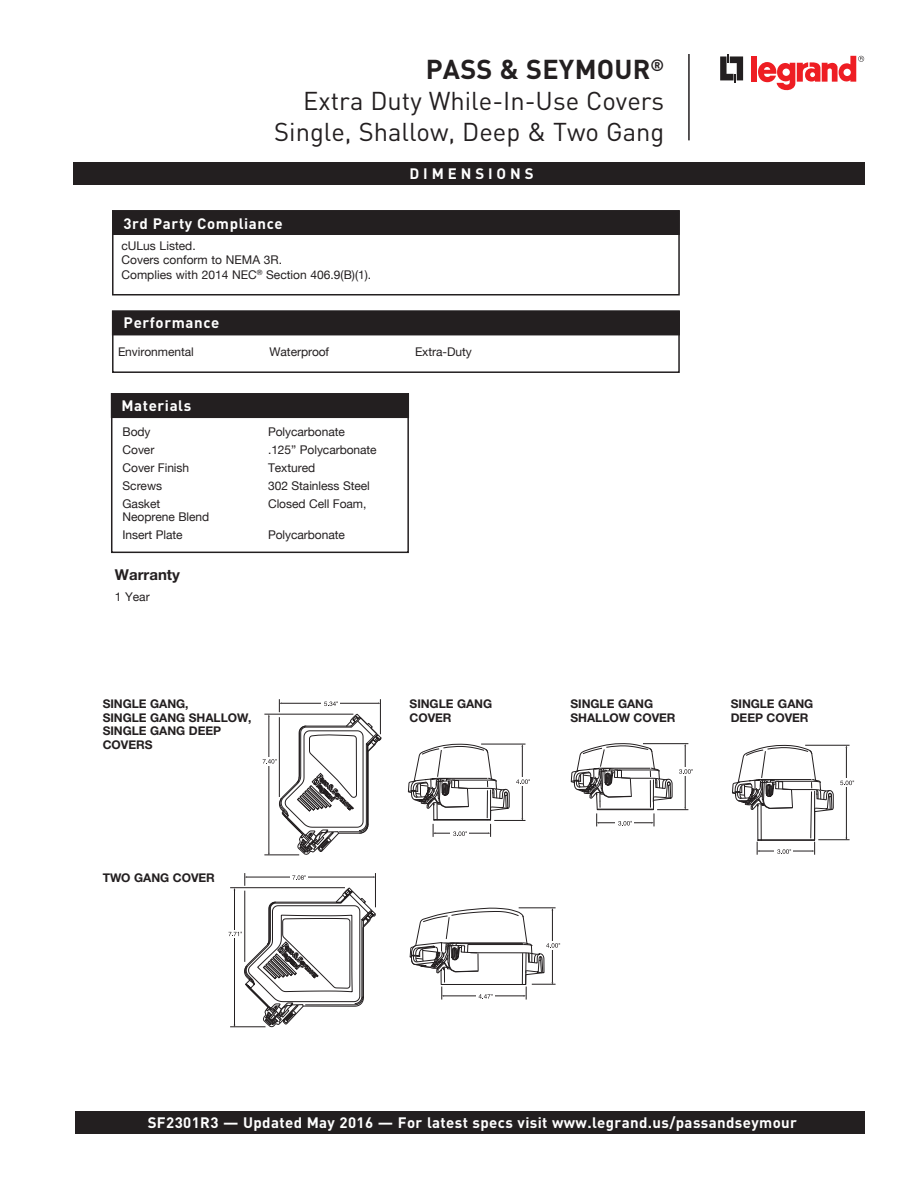
<style>
.page{position:relative;width:918px;height:1188px;background:#fff}
.page>*{position:absolute;margin:0;border:0;box-sizing:border-box;transform-origin:0 0}
.t1{font:700 27px "DIN Pro";letter-spacing:.01em;color:#231f20}
.t2{font:25.5px/30.6px "DIN Pro";color:#231f20;text-align:right}
.t3{font:700 15px "DIN Pro";letter-spacing:.025em;color:#fff}
.t4{font:700 15px "DIN Pro";letter-spacing:.26em;color:#fff}
.t5{font:700 15px "Helvetica Neue";color:#231f20}
.t6{font:12px/14.4px "Helvetica Neue";letter-spacing:-.005em;color:#231f20}
.t7{font:700 12px/13.5px "Helvetica Neue";letter-spacing:-.005em;color:#231f20}
.t8{font:12px "Helvetica Neue";letter-spacing:-.005em;color:#231f20}
</style>
<div class="page">
<hr style="left:688px;top:54px;width:2px;height:86px;background:#231f20">
<svg style="left:720px;top:54px;width:23px;height:29px"></svg>
<div style="left:751px;top:56px;width:6px;height:26px;background:#ee1d23"></div>
<svg style="left:758px;top:56px;width:106px;height:35px"></svg>
<div style="left:113px;top:211px;width:566px;height:23px;background:#231f20"></div>
<div style="left:112px;top:210px;width:568px;height:25px;border:1px solid #231f20"></div>
<div style="left:112px;top:210px;width:568px;height:85px;border:2px solid #231f20"></div>
<div style="left:111px;top:394px;width:298px;height:24px;background:#231f20"></div>
<div style="left:111px;top:393px;width:298px;height:160px;border:2px solid #231f20"></div>
<div style="left:112px;top:311px;width:567px;height:24px;background:#231f20"></div>
<div style="left:112px;top:311px;width:568px;height:62px;border:2px solid #231f20"></div>
<div style="left:75px;top:1111px;width:790px;height:23px;background:#231f20"></div>
<div style="left:74px;top:162px;width:791px;height:23px;background:#231f20"></div>
<hr style="left:264px;top:855px;width:35px;height:1px;background:#231f20">
<svg style="left:263px;top:550px;width:119px;height:305px"></svg>
<svg style="left:408px;top:743px;width:102px;height:94px"></svg>
<hr style="left:481px;top:744px;width:44px;height:1px;background:#231f20">
<hr style="left:522px;top:746px;width:1px;height:73px;background:#231f20">
<div style="left:519px;top:778px;width:6px;height:8px;background:#fff"></div>
<svg style="left:516px;top:779px;width:14px;height:5px"></svg>
<hr style="left:494px;top:820px;width:31px;height:1px;background:#231f20">
<svg style="left:570px;top:743px;width:103px;height:84px"></svg>
<hr style="left:643px;top:743px;width:45px;height:1px;background:#231f20">
<hr style="left:685px;top:746px;width:1px;height:62px;background:#231f20">
<div style="left:682px;top:767px;width:6px;height:9px;background:#fff"></div>
<hr style="left:657px;top:809px;width:31px;height:1px;background:#231f20">
<svg style="left:679px;top:769px;width:14px;height:5px"></svg>
<hr style="left:805px;top:745px;width:45px;height:1px;background:#231f20">
<hr style="left:846px;top:747px;width:1px;height:91px;background:#231f20">
<div style="left:843px;top:779px;width:6px;height:8px;background:#f8f8f8"></div>
<hr style="left:818px;top:839px;width:32px;height:1px;background:#231f20">
<svg style="left:840px;top:780px;width:15px;height:5px"></svg>
<svg style="left:732px;top:744px;width:102px;height:111px"></svg>
<svg style="left:228px;top:873px;width:148px;height:155px"></svg>
<svg style="left:409px;top:907px;width:152px;height:93px"></svg>
<hr style="left:460px;top:943px;width:63px;height:1px;background:#231f20">
<h1 class="t1" style="left:426px;top:51px;width:240px">PASS &amp; SEYMOUR<sup>®</sup></h1>
<h2 class="t2" style="left:274px;top:85px;width:392px">Extra Duty While-In-Use Covers<br>Single, Shallow, Deep &amp; Two Gang</h2>
<p class="t3" style="left:123px;top:213px;width:161px">3rd Party Compliance</p>
<p class="t6" style="left:122px;top:239px;width:251px">cULus Listed.<br>Covers conform to NEMA 3R.<br>Complies with 2014 NEC<sup>®</sup> Section 406.9(B)(1).</p>
<p class="t4" style="left:409px;top:163px;width:126px">DIMENSIONS</p>
<p class="t3" style="left:124px;top:313px;width:97px">Performance</p>
<p class="t8" style="left:118px;top:344px;width:77px">Environmental</p>
<p class="t6" style="left:270px;top:345px;width:61px">Waterproof</p>
<p class="t6" style="left:415px;top:345px;width:58px">Extra-Duty</p>
<p class="t3" style="left:121px;top:395px;width:71px">Materials</p>
<p class="t6" style="left:123px;top:425px;width:30px">Body</p>
<p class="t6" style="left:268px;top:425px;width:78px">Polycarbonate</p>
<p class="t6" style="left:123px;top:443px;width:33px">Cover</p>
<p class="t6" style="left:268px;top:443px;width:110px">.125” Polycarbonate</p>
<p class="t6" style="left:123px;top:461px;width:68px">Cover Finish</p>
<p class="t6" style="left:268px;top:461px;width:49px">Textured</p>
<p class="t6" style="left:123px;top:479px;width:41px">Screws</p>
<p class="t6" style="left:268px;top:479px;width:103px">302 Stainless Steel</p>
<p class="t6" style="left:123px;top:497px;width:39px">Gasket</p>
<p class="t6" style="left:268px;top:497px;width:100px">Closed Cell Foam,</p>
<p class="t6" style="left:123px;top:508px;width:88px;line-height:18px">Neoprene Blend<br>Insert Plate</p>
<p class="t6" style="left:268px;top:528px;width:78px">Polycarbonate</p>
<p class="t5" style="left:115px;top:565px;width:67px">Warranty</p>
<p class="t6" style="left:115px;top:590px;width:36px">1 Year</p>
<p class="t7" style="left:103px;top:697px;width:150px">SINGLE GANG,<br>SINGLE GANG SHALLOW,<br>SINGLE GANG DEEP<br>COVERS</p>
<p class="t7" style="left:410px;top:697px;width:84px">SINGLE GANG</p>
<p class="t7" style="left:571px;top:697px;width:84px">SINGLE GANG</p>
<p class="t7" style="left:731px;top:697px;width:84px">SINGLE GANG</p>
<p class="t7" style="left:410px;top:710px;width:43px">COVER</p>
<p class="t7" style="left:571px;top:710px;width:106px">SHALLOW COVER</p>
<p class="t7" style="left:731px;top:710px;width:79px">DEEP COVER</p>
<p class="t7" style="left:103px;top:871px;width:114px">TWO GANG COVER</p>
<p class="t3" style="left:148px;top:1113px;width:651px">SF2301R3 — Updated May 2016 — For latest specs visit www.legrand.us/passandseymour</p>
</div>
